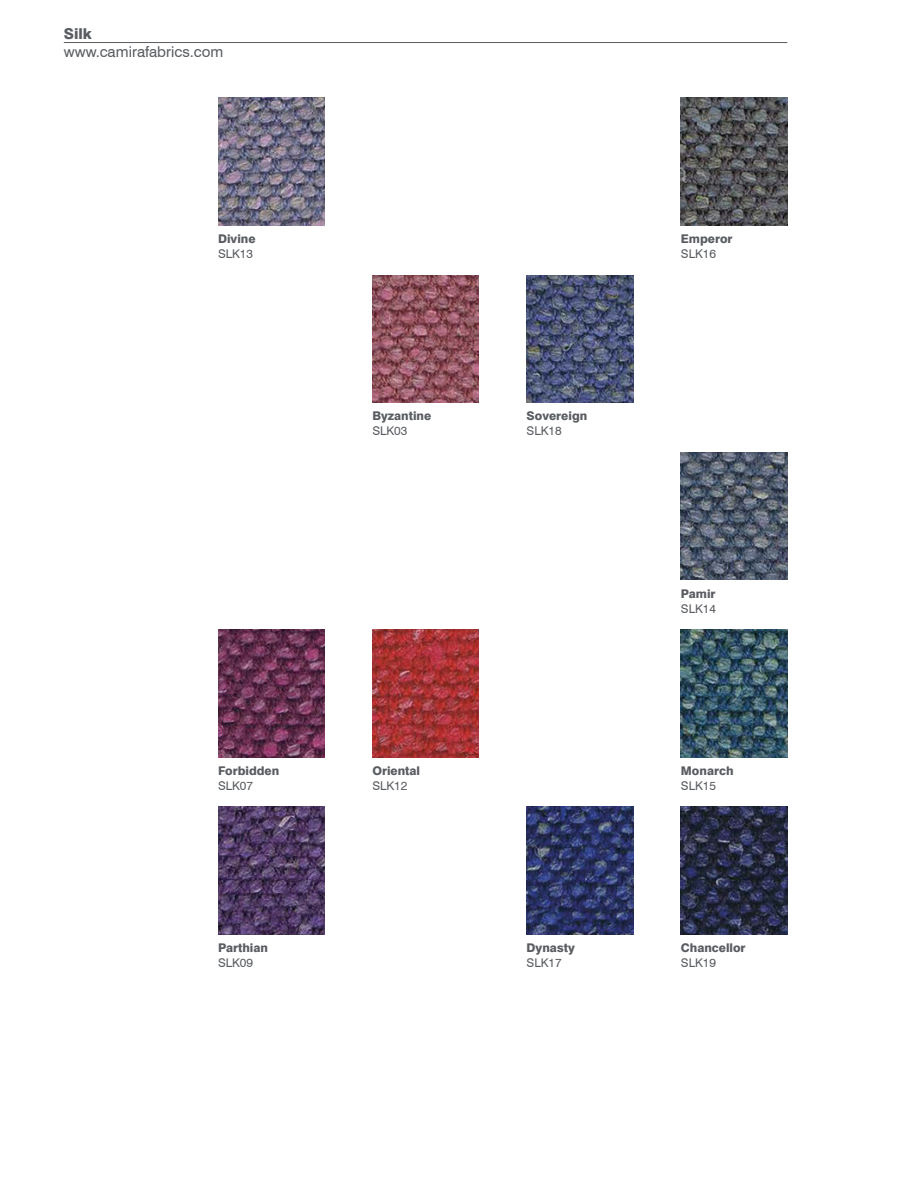
<style>
.page{position:relative;width:915px;height:1187px;background:#fff}
.page>*{position:absolute;margin:0;border:0;box-sizing:border-box;transform-origin:0 0}
.t1{font:15px "Swiss 721 BT";color:#595c61}
.t2{font:800 15px "Swiss 721 BT";color:#595c61}
.t3{font:800 12px "Swiss 721 BT";color:#595c61}
.t4{font:12px "Swiss 721 BT";color:#595c61}
</style>
<div class="page">
<hr style="left:64px;top:42px;width:723px;height:1px;background:#595c61">
<img style="left:218px;top:98px;width:106px;height:127px">
<img style="left:680px;top:98px;width:107px;height:127px">
<img style="left:372px;top:275px;width:106px;height:127px">
<img style="left:526px;top:275px;width:106px;height:127px">
<img style="left:680px;top:452px;width:107px;height:128px">
<img style="left:218px;top:629px;width:106px;height:128px">
<img style="left:372px;top:629px;width:106px;height:128px">
<img style="left:680px;top:629px;width:107px;height:128px">
<img style="left:218px;top:806px;width:106px;height:128px">
<img style="left:526px;top:806px;width:106px;height:128px">
<img style="left:680px;top:806px;width:107px;height:128px">
<p class="t2" style="left:64px;top:25px;width:30px">Silk</p>
<p class="t1" style="left:64px;top:42px;width:161px">www.camirafabrics.com</p>
<p class="t3" style="left:218px;top:231px;width:39px">Divine</p>
<p class="t4" style="left:218px;top:246px;width:37px">SLK13</p>
<p class="t3" style="left:680px;top:231px;width:53px">Emperor</p>
<p class="t4" style="left:680px;top:246px;width:37px">SLK16</p>
<p class="t3" style="left:372px;top:409px;width:60px">Byzantine</p>
<p class="t4" style="left:372px;top:424px;width:37px">SLK03</p>
<p class="t3" style="left:526px;top:409px;width:62px">Sovereign</p>
<p class="t4" style="left:526px;top:424px;width:37px">SLK18</p>
<p class="t3" style="left:680px;top:586px;width:36px">Pamir</p>
<p class="t4" style="left:680px;top:601px;width:37px">SLK14</p>
<p class="t3" style="left:218px;top:763px;width:63px">Forbidden</p>
<p class="t4" style="left:218px;top:778px;width:37px">SLK07</p>
<p class="t3" style="left:372px;top:763px;width:49px">Oriental</p>
<p class="t4" style="left:372px;top:778px;width:37px">SLK12</p>
<p class="t3" style="left:680px;top:763px;width:54px">Monarch</p>
<p class="t4" style="left:680px;top:778px;width:37px">SLK15</p>
<p class="t3" style="left:218px;top:940px;width:51px">Parthian</p>
<p class="t4" style="left:218px;top:955px;width:37px">SLK09</p>
<p class="t3" style="left:526px;top:940px;width:50px">Dynasty</p>
<p class="t4" style="left:526px;top:955px;width:37px">SLK17</p>
<p class="t3" style="left:680px;top:940px;width:66px">Chancellor</p>
<p class="t4" style="left:680px;top:955px;width:37px">SLK19</p>
</div>
